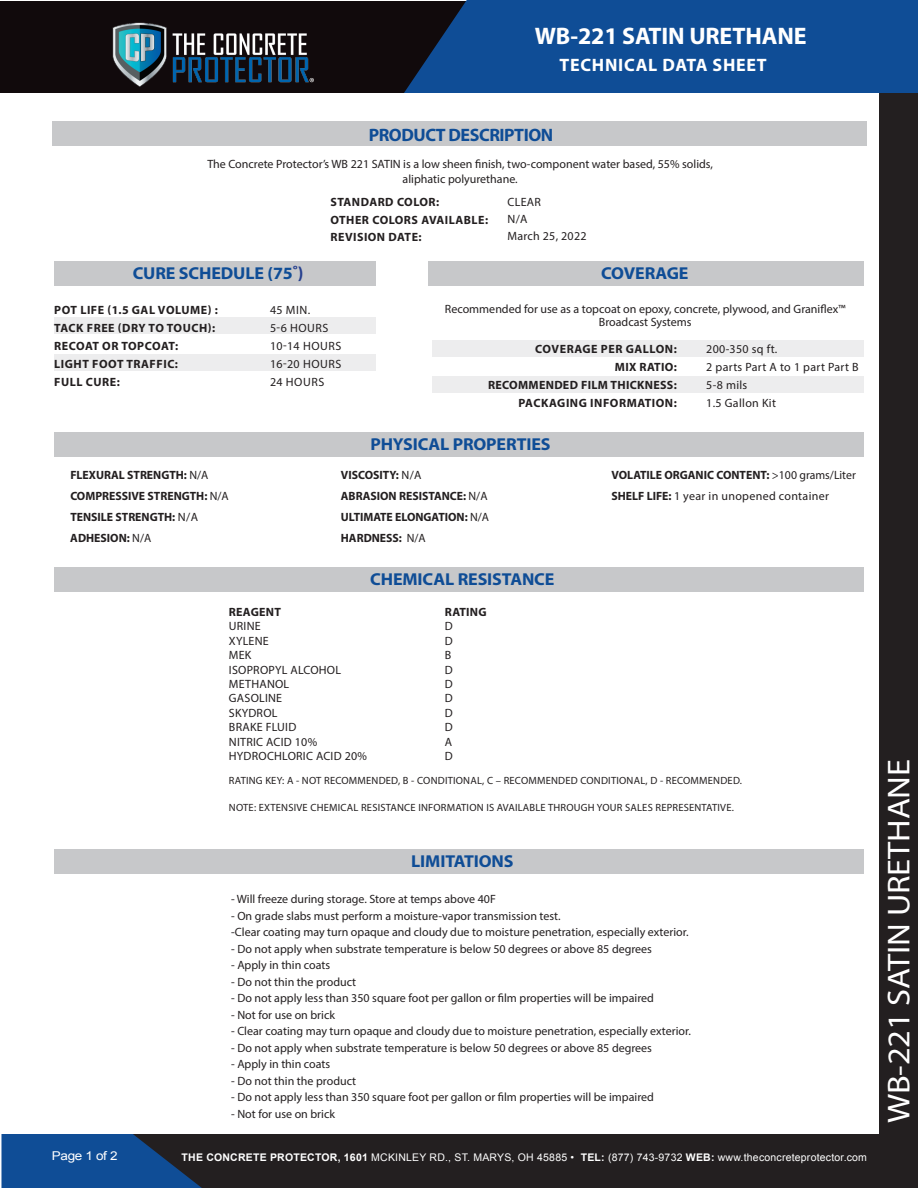
<style>
.page{position:relative;width:918px;height:1188px;background:#fff}
.page>*{position:absolute;margin:0;border:0;box-sizing:border-box;transform-origin:0 0}
.t1{font:31.8px "Myriad Pro";letter-spacing:-.005em;color:#fff;scale:1.09 1}
.t2{font:700 24px "Myriad Pro";letter-spacing:-.005em;color:#fff}
.t3{font:700 18px "Myriad Pro";letter-spacing:.04em;color:#fff}
.t4{font:700 18px "Myriad Pro";letter-spacing:-.025em;color:#0f4d96}
.t5{font:700 17.25px "Myriad Pro";letter-spacing:-.005em;color:#0f4d96;scale:1.04 1}
.t6{font:12.15px "Arial";letter-spacing:-.025em;color:#fff;scale:1.11 1}
.t7{font:12px/13.5px "Myriad Pro";color:#231f20;text-align:center}
.t8{font:700 12px/21px "Myriad Pro";color:#231f20}
.t9{font:12px/18px "Myriad Pro";letter-spacing:.025em;color:#231f20}
.t10{font:700 12px/18px "Myriad Pro";letter-spacing:.02em;color:#231f20;text-align:right}
.t11{font:12px "Myriad Pro";letter-spacing:.02em;color:#231f20}
.t12{font:700 12px "Myriad Pro";letter-spacing:.045em;color:#231f20}
.t13{font:700 12px "Myriad Pro";letter-spacing:.04em;color:#231f20}
.t14{font:12px "Myriad Pro";letter-spacing:.045em;color:#231f20}
.t15{font:10.5px "Myriad Pro";letter-spacing:.02em;color:#231f20}
.t16{font:10.5px "Arial";letter-spacing:.02em;color:#fff}
.s1{font-size:18px;color:#253f8e}
.s2{font-weight:400}
.s3{font-weight:700}
</style>
<div class="page">
<svg style="left:1px;top:1134px;width:879px;height:54px;background:#1f2736"></svg>
<div style="left:432px;top:376px;width:432px;height:17px;background:#ededee"></div>
<div style="left:432px;top:340px;width:432px;height:17px;background:#ededee"></div>
<div style="left:54px;top:317px;width:322px;height:17px;background:#ededee"></div>
<div style="left:54px;top:354px;width:322px;height:17px;background:#ededee"></div>
<div style="left:880px;top:0;width:38px;height:1188px;background:#231f20"></div>
<div style="left:0;top:1px;width:914px;height:92px;background:#110a0c"></div>
<div style="left:404px;top:0;width:514px;height:93px;background:#0f4d96"></div>
<img style="left:112px;top:22px;width:202px;height:65px">
<div style="left:428px;top:261px;width:436px;height:24px;background:#c7c8ca"></div>
<div style="left:52px;top:122px;width:815px;height:24px;background:#c7c8ca"></div>
<div style="left:54px;top:261px;width:321px;height:24px;background:#c7c8ca"></div>
<div style="left:54px;top:432px;width:810px;height:24px;background:#c7c8ca"></div>
<div style="left:54px;top:849px;width:810px;height:24px;background:#c7c8ca"></div>
<div style="left:54px;top:567px;width:810px;height:24px;background:#c7c8ca"></div>
<h2 class="t2" style="left:535px;top:20px;width:273px">WB-221 SATIN URETHANE</h2>
<h3 class="t3" style="left:560px;top:53px;width:209px">TECHNICAL DATA SHEET</h3>
<h3 class="t4" style="left:369px;top:123px;width:186px">PRODUCT DESCRIPTION</h3>
<p class="t7" style="left:207px;top:157px;width:507px;line-height:15px">The Concrete Protector’s WB 221 SATIN is a low sheen finish, two-component water based, 55% solids, aliphatic polyurethane.</p>
<p class="t13" style="left:330px;top:194px;width:110px">STANDARD COLOR:</p>
<p class="t7" style="left:508px;top:195px;width:35px">CLEAR</p>
<p class="t13" style="left:330px;top:212px;width:159px">OTHER COLORS AVAILABLE:</p>
<p class="t7" style="left:508px;top:212px;width:21px">N/A</p>
<p class="t13" style="left:330px;top:229px;width:93px">REVISION DATE:</p>
<p class="t11" style="left:508px;top:229px;width:80px">March 25, 2022</p>
<h3 class="t5" style="left:133px;top:262px;width:166px">CURE SCHEDULE (75<span class="s1">˚)</span></h3>
<h3 class="t5" style="left:601px;top:262px;width:85px">COVERAGE</h3>
<p class="t12" style="left:54px;top:302px;width:165px">POT LIFE (1.5 GAL VOLUME) :</p>
<p class="t7" style="left:270px;top:303px;width:42px">45 MIN.</p>
<p class="t12" style="left:54px;top:320px;width:163px">TACK FREE (DRY TO TOUCH):</p>
<p class="t7" style="left:270px;top:321px;width:60px">5-6 HOURS</p>
<p class="t10" style="left:54px;top:336px;width:125px">RECOAT OR TOPCOAT:</p>
<p class="t14" style="left:270px;top:338px;width:73px">10-14 HOURS</p>
<p class="t12" style="left:54px;top:356px;width:125px">LIGHT FOOT TRAFFIC:</p>
<p class="t14" style="left:270px;top:356px;width:73px">16-20 HOURS</p>
<p class="t12" style="left:54px;top:374px;width:67px">FULL CURE:</p>
<p class="t7" style="left:270px;top:375px;width:56px">24 HOURS</p>
<p class="t7" style="left:445px;top:302px;width:402px">Recommended for use as a topcoat on epoxy, concrete, plywood, and Graniflex™<br>Broadcast Systems</p>
<p class="t10" style="left:488px;top:339px;width:190px">COVERAGE PER GALLON:<br>MIX RATIO:<br>RECOMMENDED FILM THICKNESS:<br>PACKAGING INFORMATION:</p>
<p class="t9" style="left:706px;top:339px;width:154px">200-350 sq ft.<br>2 parts Part A to 1 part Part B<br>5-8 mils<br>1.5 Gallon Kit</p>
<h3 class="t5" style="left:371px;top:433px;width:175px">PHYSICAL PROPERTIES</h3>
<p class="t8" style="left:70px;top:464px;width:160px">FLEXURAL STRENGTH: <span class="s2">N/A<br></span>COMPRESSIVE STRENGTH: <span class="s2">N/A<br></span>TENSILE STRENGTH: <span class="s2">N/A<br></span>ADHESION: <span class="s2">N/A</span></p>
<p class="t8" style="left:341px;top:464px;width:150px">VISCOSITY: <span class="s2">N/A<br></span>ABRASION RESISTANCE: <span class="s2">N/A<br></span>ULTIMATE ELONGATION: <span class="s2">N/A<br></span>HARDNESS: <span class="s2">N/A</span></p>
<p class="t9" style="left:611px;top:464px;width:246px;line-height:21px"><span class="s3">VOLATILE ORGANIC CONTENT:</span> &gt;100 grams/Liter<br><span class="s3">SHELF LIFE:</span> 1 year in unopened container</p>
<h3 class="t5" style="left:370px;top:568px;width:179px">CHEMICAL RESISTANCE</h3>
<p class="t10" style="left:229px;top:603px;width:53px">REAGENT</p>
<p class="t10" style="left:445px;top:603px;width:43px">RATING</p>
<p class="t7" style="left:229px;top:620px;width:33px">URINE</p>
<p class="t7" style="left:445px;top:620px;width:9px">D</p>
<p class="t7" style="left:229px;top:634px;width:41px">XYLENE</p>
<p class="t7" style="left:445px;top:634px;width:9px">D</p>
<p class="t7" style="left:229px;top:648px;width:24px">MEK</p>
<p class="t7" style="left:445px;top:648px;width:8px">B</p>
<p class="t11" style="left:229px;top:662px;width:114px">ISOPROPYL ALCOHOL</p>
<p class="t7" style="left:445px;top:663px;width:9px">D</p>
<p class="t11" style="left:229px;top:677px;width:62px">METHANOL</p>
<p class="t7" style="left:445px;top:677px;width:9px">D</p>
<p class="t11" style="left:229px;top:691px;width:55px">GASOLINE</p>
<p class="t7" style="left:445px;top:692px;width:9px">D</p>
<p class="t11" style="left:229px;top:705px;width:50px">SKYDROL</p>
<p class="t7" style="left:445px;top:706px;width:9px">D</p>
<p class="t11" style="left:229px;top:720px;width:69px">BRAKE FLUID</p>
<p class="t7" style="left:445px;top:720px;width:9px">D</p>
<p class="t11" style="left:229px;top:734px;width:90px">NITRIC ACID 10%</p>
<p class="t7" style="left:445px;top:735px;width:9px">A</p>
<p class="t11" style="left:229px;top:749px;width:140px">HYDROCHLORIC ACID 20%</p>
<p class="t7" style="left:445px;top:749px;width:9px">D</p>
<p class="t15" style="left:229px;top:774px;width:515px">RATING KEY: A - NOT RECOMMENDED, B - CONDITIONAL, C – RECOMMENDED CONDITIONAL, D - RECOMMENDED.</p>
<p class="t15" style="left:229px;top:801px;width:506px">NOTE: EXTENSIVE CHEMICAL RESISTANCE INFORMATION IS AVAILABLE THROUGH YOUR SALES REPRESENTATIVE.</p>
<h3 class="t5" style="left:411px;top:849px;width:100px">LIMITATIONS</h3>
<p class="t7" style="left:231px;top:892px;width:266px">- Will freeze during storage. Store at temps above 40F</p>
<p class="t7" style="left:231px;top:907px;width:459px;line-height:16.5px;text-align:left">- On grade slabs must perform a moisture-vapor transmission test.<br>-Clear coating may turn opaque and cloudy due to moisture penetration, especially exterior.</p>
<p class="t7" style="left:231px;top:942px;width:422px">- Do not apply when substrate temperature is below 50 degrees or above 85 degrees</p>
<p class="t7" style="left:231px;top:958px;width:101px">- Apply in thin coats</p>
<p class="t7" style="left:231px;top:975px;width:127px">- Do not thin the product</p>
<p class="t7" style="left:231px;top:991px;width:424px">- Do not apply less than 350 square foot per gallon or film properties will be impaired</p>
<p class="t7" style="left:231px;top:1008px;width:105px">- Not for use on brick</p>
<p class="t7" style="left:231px;top:1024px;width:461px">- Clear coating may turn opaque and cloudy due to moisture penetration, especially exterior.</p>
<p class="t7" style="left:231px;top:1041px;width:422px">- Do not apply when substrate temperature is below 50 degrees or above 85 degrees</p>
<p class="t7" style="left:231px;top:1057px;width:101px">- Apply in thin coats</p>
<p class="t7" style="left:231px;top:1074px;width:127px">- Do not thin the product</p>
<p class="t7" style="left:231px;top:1090px;width:424px">- Do not apply less than 350 square foot per gallon or film properties will be impaired</p>
<p class="t7" style="left:231px;top:1107px;width:105px">- Not for use on brick</p>
<p class="t6" style="left:52px;top:1148px;width:61px">Page 1 of 2</p>
<p class="t16" style="left:182px;top:1150px;width:687px"><span class="s3">THE CONCRETE PROTECTOR, 1601</span> MCKINLEY RD., ST. MARYS, OH 45885 • <span class="s3">TEL:</span> (877) 743-9732 <span class="s3">WEB:</span> www.theconcreteprotector.com</p>
<h1 class="t1" style="left:879px;top:1123px;width:335px;rotate:-90deg">WB-221 SATIN URETHANE</h1>
</div>
